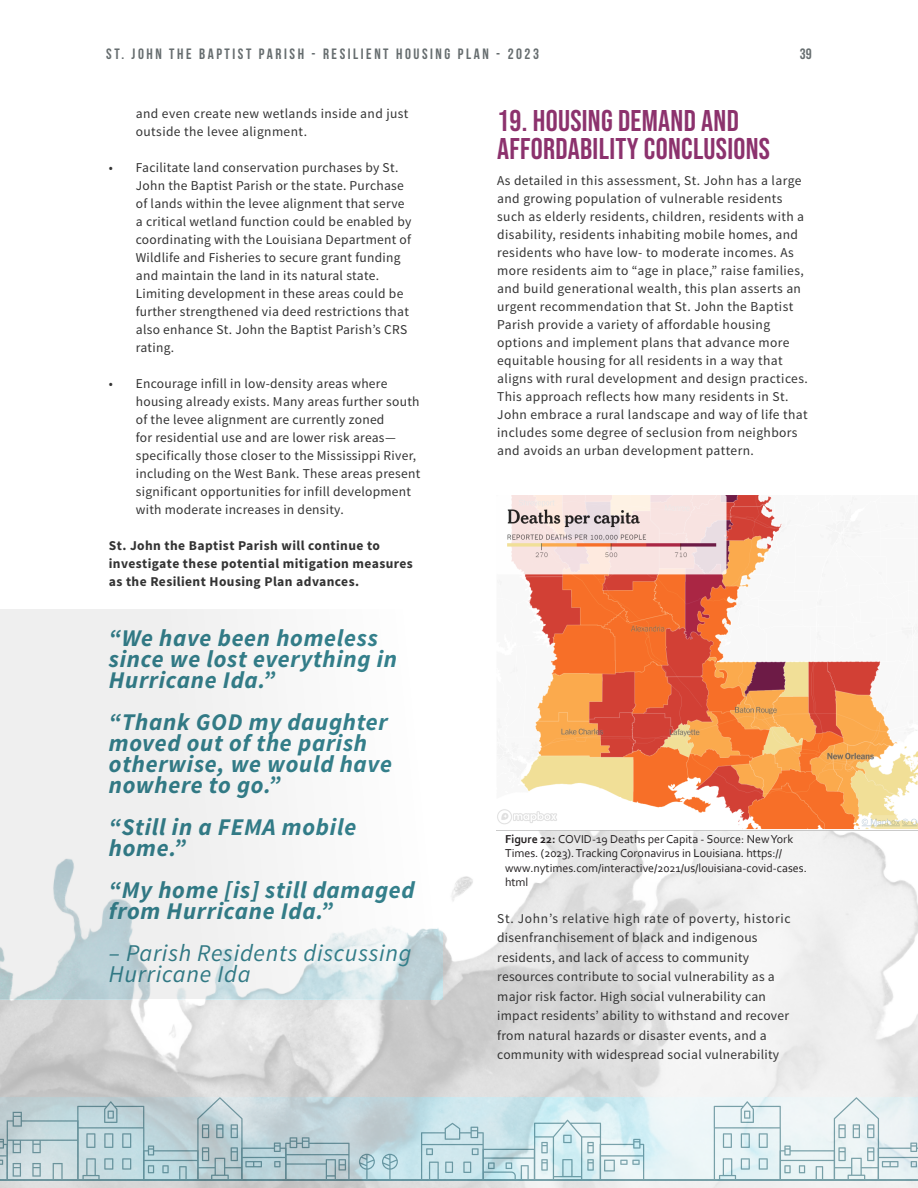
<style>
.page{position:relative;width:918px;height:1188px;background:#fff}
.page>*{position:absolute;margin:0;border:0;box-sizing:border-box;transform-origin:0 0}
.Magenta_Header{font:30px/28.5px "Bebas Neue";letter-spacing:.01em;color:#8c326d}
.t1{font:italic 700 24px/21px "Source Sans Pro";letter-spacing:.03em;color:#35818d}
.t2{font:italic 24px/21px "Source Sans Pro";letter-spacing:.03em;color:#35818d}
.t3{font:700 15px "Bebas Neue";letter-spacing:.17em;color:#666d6f}
.t4{font:15px "Bebas Neue";color:#666d6f}
.List{font:13.5px/18px "Source Sans Pro";letter-spacing:.02em;color:#333}
.List-2{font:700 13.5px/18px "Source Sans Pro";letter-spacing:.03em;color:#333}
.t5{font:12px/14.4px "Corbel";color:#231f20}
.s1{font-weight:700}
</style>
<div class="page">
<img style="left:0;top:609px;width:918px;height:579px">
<hr style="left:0;top:1179px;width:410px;height:2px;background:#306d79">
<svg style="left:0;top:1097px;width:350px;height:83px;background:#b6ccd1"></svg>
<svg style="left:382px;top:1154px;width:16px;height:25px"></svg>
<svg style="left:359px;top:1154px;width:16px;height:25px"></svg>
<hr style="left:300px;top:1179px;width:618px;height:2px;background:#306d79">
<svg style="left:714px;top:1097px;width:204px;height:83px;background:#dae8ea"></svg>
<svg style="left:421px;top:1120px;width:223px;height:60px;background:#c4dfe4"></svg>
<img style="left:497px;top:495px;width:421px;height:336px">
<svg style="left:0;top:610px;width:443px;height:389px;fill:#f0f0f0"></svg>
<p class="t3" style="left:106px;top:45px;width:434px">ST. JOHN THE BAPTIST PARISH - RESILIENT HOUSING PLAN - 2023</p>
<p class="t4" style="left:800px;top:45px;width:13px">39</p>
<p class="List" style="left:136px;top:105px;width:274px">and even create new wetlands inside and just outside the levee alignment.</p>
<p class="List" style="left:136px;top:159px;width:277px;text-indent:-27px">• Facilitate land conservation purchases by St.<br>John the Baptist Parish or the state. Purchase of lands within the levee alignment that serve a critical wetland function could be enabled by coordinating with the Louisiana Department of Wildlife and Fisheries to secure grant funding and maintain the land in its natural state.<br>Limiting development in these areas could be further strengthened via deed restrictions that also enhance St. John the Baptist Parish’s CRS rating.</p>
<p class="List" style="left:136px;top:375px;width:286px;text-indent:-27px">• Encourage infill in low-density areas where housing already exists. Many areas further south of the levee alignment are currently zoned<br>for residential use and are lower risk areas— specifically those closer to the Mississippi River, including on the West Bank. These areas present significant opportunities for infill development with moderate increases in density.</p>
<p class="List-2" style="left:109px;top:537px;width:306px">St. John the Baptist Parish will continue to investigate these potential mitigation measures as the Resilient Housing Plan advances.</p>
<p class="t1" style="left:109px;top:628px;width:290px">“We have been homeless since we lost everything in<br>Hurricane Ida.”</p>
<p class="t1" style="left:109px;top:712px;width:285px">“Thank GOD my daughter moved out of the parish otherwise, we would have nowhere to go.”</p>
<p class="t1" style="left:109px;top:817px;width:249px">“Still in a FEMA mobile home.”</p>
<p class="t1" style="left:109px;top:880px;width:307px">“My home [is] still damaged from Hurricane Ida.”</p>
<p class="t2" style="left:109px;top:943px;width:304px">– Parish Residents discussing<br>Hurricane Ida</p>
<p class="Magenta_Header" style="left:497px;top:106px;width:274px">19. HOUSING DEMAND AND<br>AFFORDABILITY CONCLUSIONS</p>
<p class="List" style="left:497px;top:171px;width:312px">As detailed in this assessment, St. John has a large and growing population of vulnerable residents such as elderly residents, children, residents with a disability, residents inhabiting mobile homes, and residents who have low- to moderate incomes. As more residents aim to “age in place,” raise families, and build generational wealth, this plan asserts an urgent recommendation that St. John the Baptist Parish provide a variety of affordable housing options and implement plans that advance more equitable housing for all residents in a way that aligns with rural development and design practices.<br>This approach reflects how many residents in St.<br>John embrace a rural landscape and way of life that includes some degree of seclusion from neighbors and avoids an urban development pattern.</p>
<p class="t5" style="left:505px;top:831px;width:303px"><span class="s1">Figure 22:</span> COVID-19 Deaths per Capita - Source: New York Times. (2023). Tracking Coronavirus in Louisiana. https:// www.nytimes.com/interactive/2021/us/louisiana-covid-cases. html</p>
<p class="List" style="left:497px;top:909px;width:295px;line-height:19.5px">St. John’s relative high rate of poverty, historic disenfranchisement of black and indigenous residents, and lack of access to community resources contribute to social vulnerability as a major risk factor. High social vulnerability can impact residents’ ability to withstand and recover from natural hazards or disaster events, and a community with widespread social vulnerability</p>
</div>
